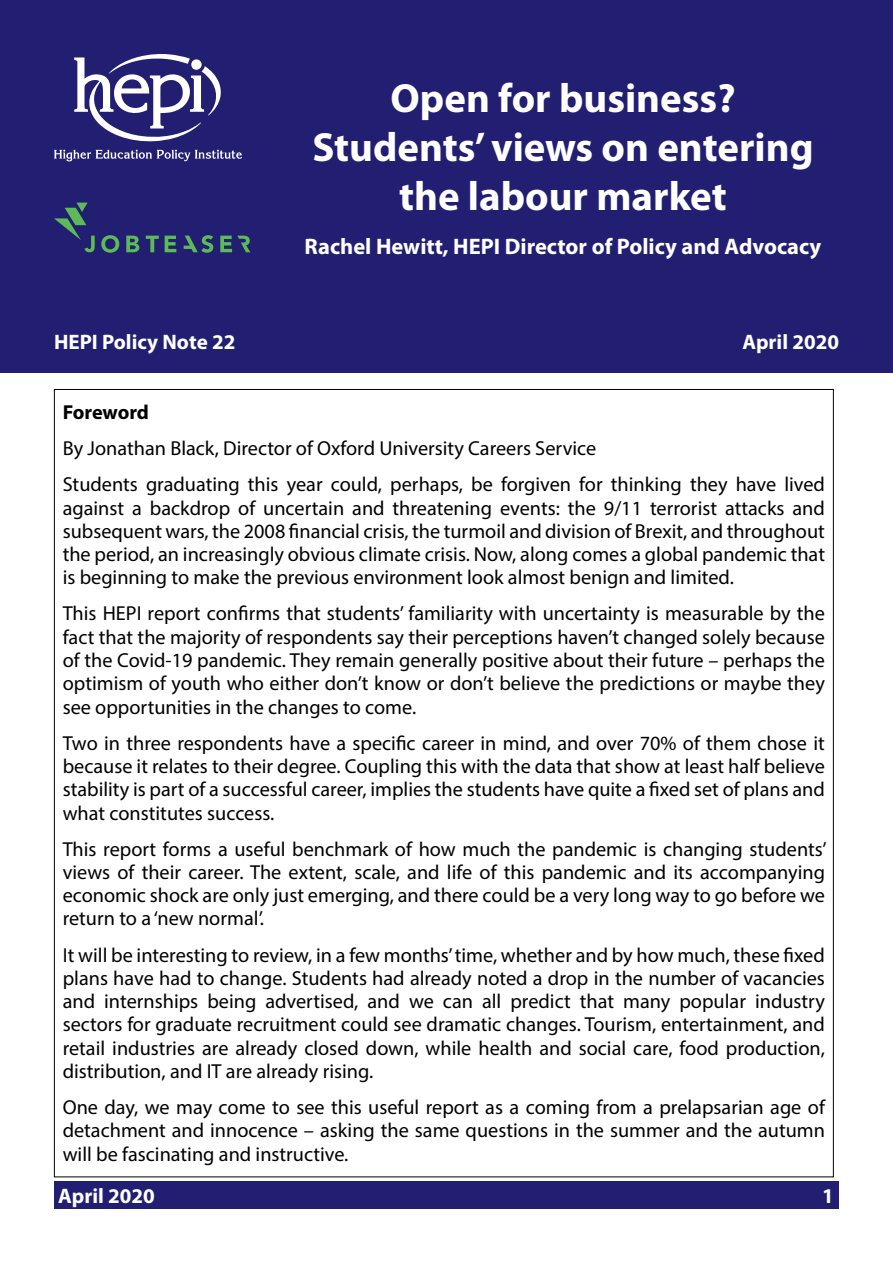
<style>
.page{position:relative;width:893px;height:1263px;background:#fff}
.page>*{position:absolute;margin:0;border:0;box-sizing:border-box;transform-origin:0 0}
.t1{font:700 40.8px/49.1px "Myriad Pro";color:#fff;text-align:center}
.t2{font:700 22.5px "Myriad Pro";color:#fff}
.t3{font:700 21px "Myriad Pro";color:#fff}
.t4{font:20.25px/23.2px "Myriad Pro";color:#000;text-align:justify}
.t5{font:700 20.25px "Myriad Pro";letter-spacing:-.01em;color:#000}
</style>
<div class="page">
<div style="left:54px;top:1182px;width:785px;height:27px;background:#221f72"></div>
<div style="left:0;top:0;width:893px;height:372px;background:#221f72"></div>
<svg style="left:54px;top:150px;width:188px;height:11px"></svg>
<svg style="left:74px;top:54px;width:147px;height:88px"></svg>
<svg style="left:101px;top:235px;width:18px;height:18px"></svg>
<svg style="left:126px;top:236px;width:13px;height:16px"></svg>
<svg style="left:165px;top:236px;width:11px;height:16px"></svg>
<svg style="left:146px;top:236px;width:13px;height:16px"></svg>
<svg style="left:220px;top:236px;width:30px;height:16px"></svg>
<svg style="left:184px;top:235px;width:29px;height:18px"></svg>
<svg style="left:54px;top:203px;width:41px;height:49px"></svg>
<h1 class="t1" style="left:312px;top:74px;width:503px">Open for business?<br>Students’ views on entering the labour market</h1>
<p class="t2" style="left:305px;top:234px;width:518px">Rachel Hewitt, HEPI Director of Policy and Advocacy</p>
<p class="t3" style="left:54px;top:330px;width:183px">HEPI Policy Note 22</p>
<p class="t3" style="left:742px;top:330px;width:98px">April 2020</p>
<p class="t5" style="left:63px;top:401px;width:88px">Foreword</p>
<p class="t4" style="left:63px;top:430px;width:764px;line-height:36px">By Jonathan Black, Director of Oxford University Careers Service<br>Students graduating this year could, perhaps, be forgiven for thinking they have lived</p>
<p class="t4" style="left:63px;top:496px;width:764px">against a backdrop of uncertain and threatening events: the 9/11 terrorist attacks and subsequent wars, the 2008 financial crisis, the turmoil and division of Brexit, and throughout the period, an increasingly obvious climate crisis. Now, along comes a global pandemic that is beginning to make the previous environment look almost benign and limited.</p>
<p class="t4" style="left:63px;top:602px;width:764px">This HEPI report confirms that students’ familiarity with uncertainty is measurable by the fact that the majority of respondents say their perceptions haven’t changed solely because of the Covid-19 pandemic. They remain generally positive about their future – perhaps the optimism of youth who either don’t know or don’t believe the predictions or maybe they see opportunities in the changes to come.</p>
<p class="t4" style="left:63px;top:731px;width:764px">Two in three respondents have a specific career in mind, and over 70% of them chose it because it relates to their degree. Coupling this with the data that show at least half believe stability is part of a successful career, implies the students have quite a fixed set of plans and what constitutes success.</p>
<p class="t4" style="left:63px;top:837px;width:765px">This report forms a useful benchmark of how much the pandemic is changing students’ views of their career. The extent, scale, and life of this pandemic and its accompanying economic shock are only just emerging, and there could be a very long way to go before we return to a ‘new normal’.</p>
<p class="t4" style="left:63px;top:943px;width:764px">It will be interesting to review, in a few months’ time, whether and by how much, these fixed plans have had to change. Students had already noted a drop in the number of vacancies and internships being advertised, and we can all predict that many popular industry sectors for graduate recruitment could see dramatic changes. Tourism, entertainment, and retail industries are already closed down, while health and social care, food production, distribution, and IT are already rising.</p>
<p class="t4" style="left:63px;top:1095px;width:764px">One day, we may come to see this useful report as a coming from a prelapsarian age of detachment and innocence – asking the same questions in the summer and the autumn will be fascinating and instructive.</p>
<p class="t3" style="left:58px;top:1184px;width:98px">April 2020</p>
<p class="t3" style="left:822px;top:1184px;width:13px">1</p>
</div>
